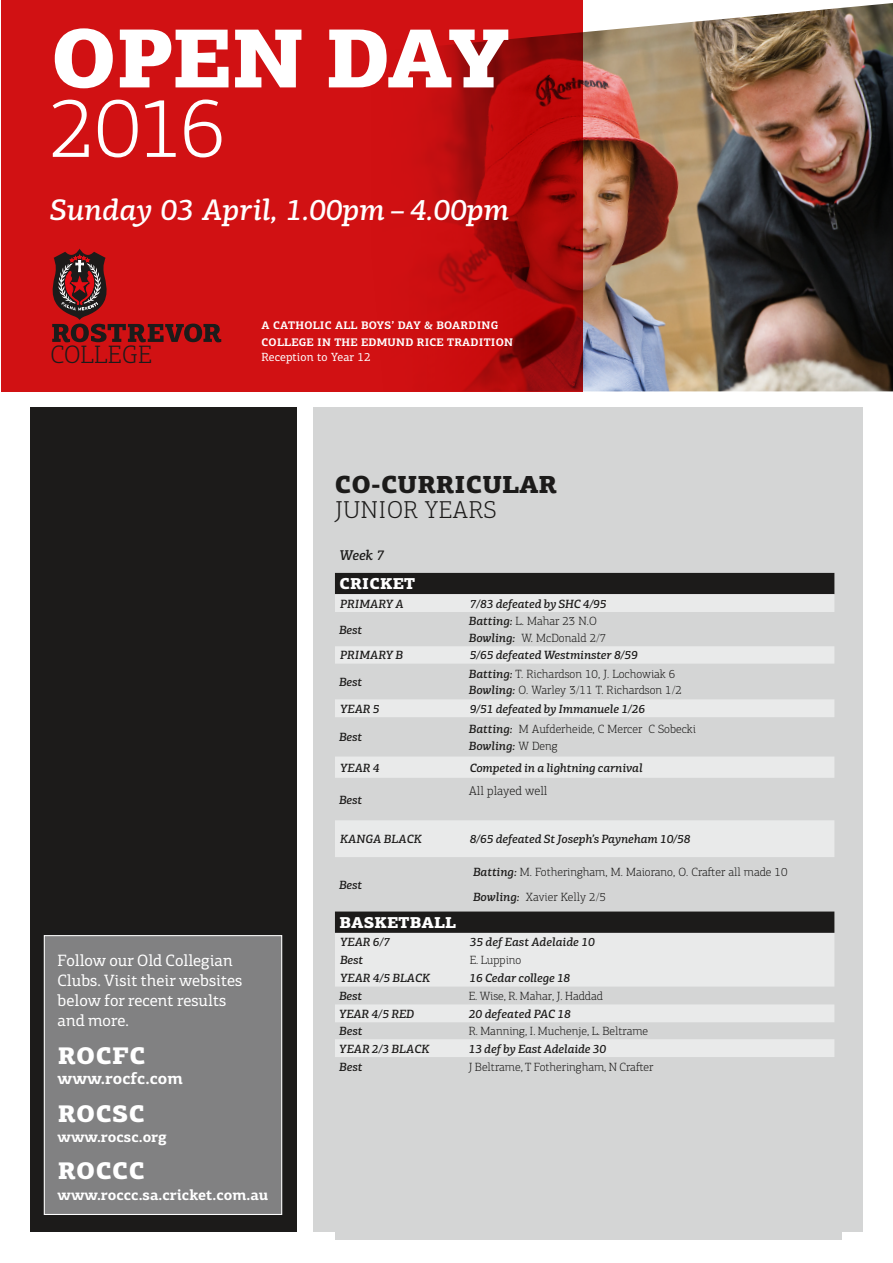
<style>
.page{position:relative;width:893px;height:1263px;background:#fff}
.page>*{position:absolute;margin:0;border:0;box-sizing:border-box;transform-origin:0 0}
.t1{font:300 85.05px "PF Centro Slab Pro";color:#fff}
.t2{font:900 83.7px "PF Centro Slab Pro";letter-spacing:-.015em;color:#fff}
.t3{font:italic 500 29.85px "PF Centro Slab Pro";color:#fff}
.t4{font:300 25.35px "PF Centro Slab Pro";letter-spacing:.02em;color:#1c1b1a}
.t5{font:900 24.6px "PF Centro Slab Pro";color:#1c1b1a}
.t6{font:300 24.6px "PF Centro Slab Pro";color:#1c1b1a}
.t7{font:900 24px "PF Centro Slab Pro";letter-spacing:.02em;color:#fff}
.t8{font:16.5px/20.2px "PF Centro Slab Pro";color:#fff}
.t9{font:700 16.5px "PF Centro Slab Pro";color:#fff}
.t10{font:900 15.75px "PF Centro Slab Pro";letter-spacing:.01em;color:#fff}
.t11{font:700 15px "PF Centro Slab Pro";color:#fff}
.t12{font:italic 500 14.25px "PF Centro Slab Pro";color:#1c1b1a}
.t13{font:300 12.75px "PF Centro Slab Pro";color:#1c1b1a}
.t14{font:300 12px/16.5px "PF Centro Slab Pro";color:#1c1b1a}
.t15{font:italic 500 12px "PF Centro Slab Pro";letter-spacing:-.01em;color:#1c1b1a}
.t16{font:11.85px "PF Centro Slab Pro";letter-spacing:.005em;color:#fff}
.t17{font:700 11.1px "PF Centro Slab Pro";letter-spacing:.02em;color:#fff}
.s1{font-weight:500;font-style:italic}
</style>
<div class="page">
<div style="left:313px;top:407px;width:550px;height:825px;background:#d4d5d5"></div>
<div style="left:30px;top:407px;width:266px;height:825px;background:#1c1b1a"></div>
<div style="left:335px;top:543px;width:506px;height:697px;background:#d4d5d5"></div>
<div style="left:335px;top:573px;width:499px;height:21px;background:#1c1b1a"></div>
<svg style="left:335px;top:594px;width:499px;height:392px"></svg>
<svg style="left:335px;top:911px;width:499px;height:22px;background:#222120"></svg>
<svg style="left:335px;top:1004px;width:499px;height:53px"></svg>
<div style="left:44px;top:936px;width:238px;height:278px;background:#818182"></div>
<div style="left:44px;top:935px;width:238px;height:280px;border:1px solid #fff"></div>
<img style="left:583px;top:3px;width:310px;height:388px">
<svg style="left:1px;top:0;width:582px;height:391px;background:#c70f10"></svg>
<svg style="left:48px;top:249px;width:173px;height:93px;background:#a51719"></svg>
<h2 class="t2" style="left:51px;top:3px;width:460px">OPEN DAY</h2>
<h1 class="t1" style="left:50px;top:78px;width:178px">2016</h1>
<h3 class="t3" style="left:50px;top:192px;width:461px">Sunday 03 April, 1.00pm – 4.00pm</h3>
<p class="t17" style="left:262px;top:318px;width:21px">A cath</p>
<p class="t17" style="left:304px;top:318px;width:16px">olic</p>
<p class="t17" style="left:335px;top:318px;width:9px">all</p>
<p class="t17" style="left:361px;top:318px;width:100px">boys’ day &amp; boarding</p>
<p class="t17" style="left:262px;top:335px;width:24px">college</p>
<p class="t17" style="left:317px;top:335px;width:26px">in the</p>
<p class="t17" style="left:361px;top:335px;width:10px">edmund</p>
<p class="t17" style="left:417px;top:335px;width:8px">rice</p>
<p class="t17" style="left:447px;top:335px;width:8px">traditi</p>
<p class="t17" style="left:496px;top:335px;width:17px">on</p>
<h3 class="t4" style="left:51px;top:340px;width:103px">COLLEGE</h3>
<p class="t16" style="left:261px;top:350px;width:111px">Reception to Year 12</p>
<h3 class="t5" style="left:335px;top:468px;width:81px">CO-CURRI</h3>
<h3 class="t5" style="left:466px;top:468px;width:36px">CULAR</h3>
<h3 class="t6" style="left:335px;top:495px;width:41px">junior</h3>
<h3 class="t6" style="left:425px;top:495px;width:16px">years</h3>
<p class="t12" style="left:339px;top:546px;width:47px">Week 7</p>
<h3 class="t10" style="left:339px;top:574px;width:77px">CRICKET</h3>
<p class="t15" style="left:340px;top:596px;width:16px">Primar</p>
<p class="t15" style="left:386px;top:596px;width:19px">y A</p>
<p class="t15" style="left:470px;top:596px;width:138px">7/83 defeated by SHC 4/95</p>
<p class="t15" style="left:339px;top:622px;width:24px">Best</p>
<p class="t14" style="left:469px;top:613px;width:139px"><span class="s1">Batting:</span> L. Mahar 23 N.O<br><span class="s1">Bowling:</span> W. McDonald 2/7</p>
<p class="t15" style="left:340px;top:648px;width:16px">Primar</p>
<p class="t15" style="left:386px;top:648px;width:19px">y B</p>
<p class="t15" style="left:470px;top:648px;width:170px">5/65 defeated Westminster 8/59</p>
<p class="t15" style="left:339px;top:674px;width:24px">Best</p>
<p class="t14" style="left:469px;top:665px;width:215px"><span class="s1">Batting:</span> T. Richardson 10, J. Lochowiak 6<br><span class="s1">Bowling:</span> O. Warley 3/11 T. Richardson 1/2</p>
<p class="t15" style="left:340px;top:701px;width:41px">Year 5</p>
<p class="t15" style="left:470px;top:701px;width:177px">9/51 defeated by Immanuele 1/26</p>
<p class="t15" style="left:339px;top:730px;width:24px">Best</p>
<p class="t14" style="left:469px;top:721px;width:229px"><span class="s1">Batting:</span> M Aufderheide, C Mercer C Sobecki<br><span class="s1">Bowling:</span> W Deng</p>
<p class="t15" style="left:340px;top:760px;width:41px">Year 4</p>
<p class="t15" style="left:470px;top:760px;width:174px">Competed in a lightning carnival</p>
<p class="t15" style="left:339px;top:792px;width:24px">Best</p>
<p class="t13" style="left:469px;top:783px;width:80px">All played well</p>
<h3 class="t8" style="left:58px;top:950px;width:186px">Follow our Old Collegian<br>Clubs. Visit their websites below for recent results and more.</h3>
<h3 class="t7" style="left:58px;top:1040px;width:87px">ROCFC</h3>
<h3 class="t9" style="left:58px;top:1068px;width:127px">www.rocfc.com</h3>
<h3 class="t7" style="left:58px;top:1097px;width:87px">ROCSC</h3>
<p class="t11" style="left:58px;top:1127px;width:111px">www.rocsc.org</p>
<h3 class="t7" style="left:58px;top:1155px;width:86px">ROCCC</h3>
<p class="t11" style="left:58px;top:1185px;width:212px">www.roccc.sa.cricket.com.au</p>
<p class="t15" style="left:340px;top:832px;width:60px">Kanga Black</p>
<p class="t15" style="left:470px;top:832px;width:222px">8/65 defeated St Joseph’s Payneham 10/58</p>
<p class="t15" style="left:339px;top:877px;width:24px">Best</p>
<p class="t14" style="left:473px;top:860px;width:316px;line-height:25px"><span class="s1">Batting:</span> M. Fotheringham, M. Maiorano, O. Crafter all made 10<br><span class="s1">Bowling:</span> Xavier Kelly 2/5</p>
<h3 class="t10" style="left:339px;top:912px;width:118px">BASKETBALL</h3>
<p class="t15" style="left:340px;top:935px;width:51px">Year 6/7</p>
<p class="t15" style="left:470px;top:935px;width:127px">35 def East Adelaide 10</p>
<p class="t15" style="left:340px;top:953px;width:24px">Best</p>
<p class="t14" style="left:470px;top:952px;width:53px">E. Luppino</p>
<p class="t15" style="left:340px;top:971px;width:69px">Year 4/5 Black</p>
<p class="t15" style="left:470px;top:971px;width:102px">16 Cedar college 18</p>
<p class="t15" style="left:339px;top:988px;width:24px">Best</p>
<p class="t14" style="left:469px;top:988px;width:136px">E. Wise, R. Mahar, J. Haddad</p>
<p class="t15" style="left:339px;top:1006px;width:77px">YEAR 4/5 RED</p>
<p class="t15" style="left:469px;top:1006px;width:104px">20 defeated PAC 18</p>
<p class="t15" style="left:339px;top:1024px;width:25px">Best</p>
<p class="t14" style="left:469px;top:1023px;width:181px">R. Manning, I. Muchenje, L. Beltrame</p>
<p class="t15" style="left:339px;top:1041px;width:69px">YEAR 2/3 Black</p>
<p class="t15" style="left:469px;top:1041px;width:139px">13 def by East Adelaide 30</p>
<p class="t15" style="left:339px;top:1059px;width:25px">Best</p>
<p class="t14" style="left:469px;top:1058px;width:186px">J Beltrame, T Fotheringham, N Crafter</p>
</div>
